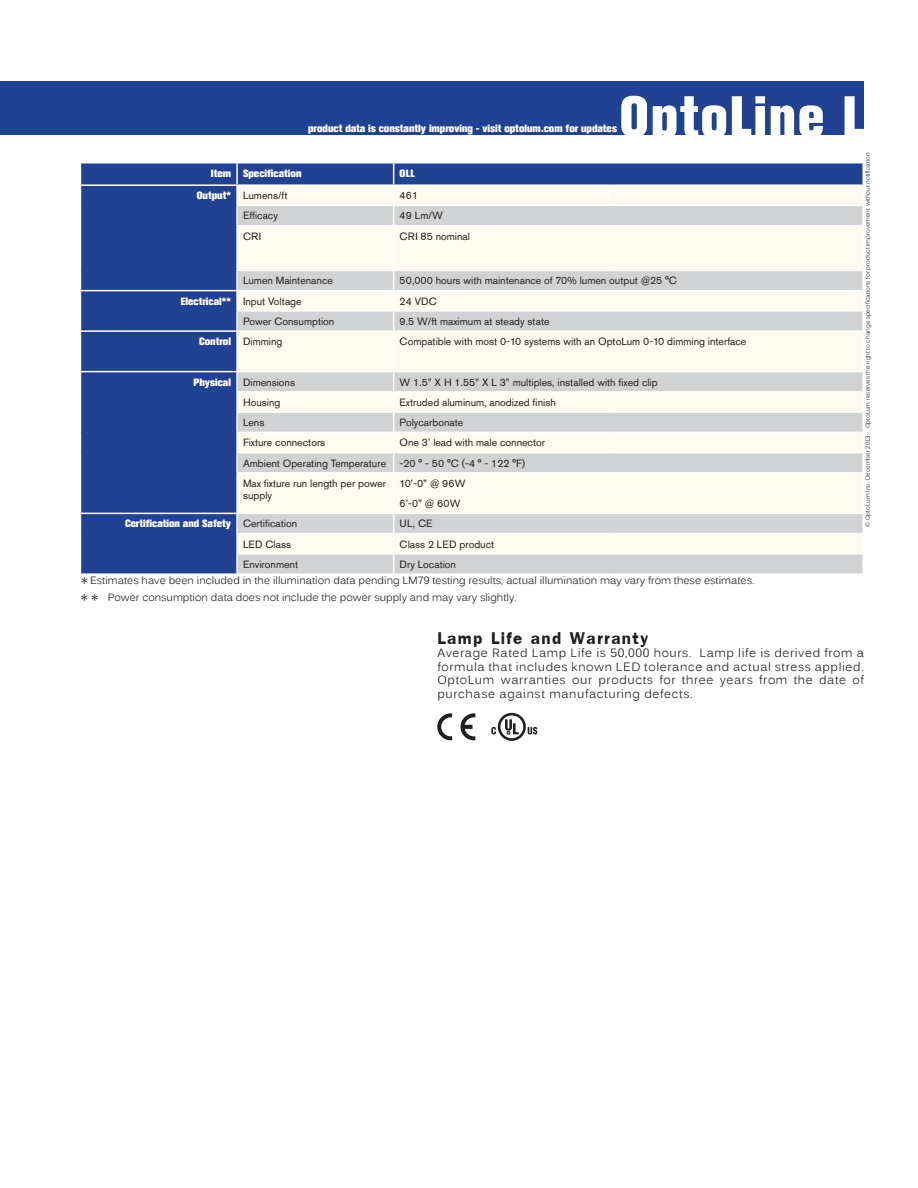
<style>
.page{position:relative;width:918px;height:1188px;background:#fff}
.page>*{position:absolute;margin:0;border:0;box-sizing:border-box;transform-origin:0 0}
.t1{font:800 57px "Akzidenz Grotesk Std";letter-spacing:.05em;color:#fff;scale:.89 1}
.t2{font:27px "Freesia UPC Bold";letter-spacing:.05em;color:#231f20}
.t3{font:12px/13.5px "Kalinga";letter-spacing:.05em;color:#231f20;text-align:justify}
.t4{font:10.5px/12px "Akzidenz Grotesk Std";color:#231f20}
.t5{font:10.5px "Kalinga";color:#231f20}
.t6{font:800 10.5px "Akzidenz Grotesk Std";color:#fff}
.t7{font:6px "Kalinga";color:#231f20}
.s1{font-weight:800;color:#fff}
.s2{font-weight:400;color:#231f20}
</style>
<div class="page">
<div style="left:0;top:81px;width:864px;height:54px;background:#214293"></div>
<div style="left:81px;top:164px;width:775px;height:409px;background:#214293"></div>
<div style="left:238px;top:186px;width:618px;height:225px;background:#fefcee"></div>
<svg style="left:238px;top:206px;width:618px;height:185px;background:#ebeae3"></svg>
<svg style="left:238px;top:413px;width:618px;height:160px;background:#e7e7e1"></svg>
<hr style="left:80px;top:290px;width:157px;height:1px;background:#fff">
<hr style="left:80px;top:330px;width:157px;height:2px;background:#fff">
<hr style="left:80px;top:371px;width:157px;height:1px;background:#fff">
<hr style="left:80px;top:513px;width:157px;height:1px;background:#fff">
<hr style="left:236px;top:163px;width:2px;height:21px;background:#fff">
<hr style="left:80px;top:184px;width:157px;height:2px;background:#fff">
<hr style="left:236px;top:411px;width:158px;height:2px;background:#fff">
<hr style="left:394px;top:411px;width:214px;height:2px;background:#fff">
<hr style="left:608px;top:411px;width:256px;height:2px;background:#fff">
<hr style="left:236px;top:432px;width:158px;height:1px;background:#fff">
<hr style="left:394px;top:432px;width:214px;height:1px;background:#fff">
<hr style="left:608px;top:432px;width:256px;height:1px;background:#fff">
<hr style="left:236px;top:452px;width:158px;height:1px;background:#fff">
<hr style="left:394px;top:452px;width:214px;height:1px;background:#fff">
<hr style="left:608px;top:452px;width:256px;height:1px;background:#fff">
<hr style="left:236px;top:472px;width:158px;height:2px;background:#fff">
<hr style="left:236px;top:493px;width:2px;height:20px;background:#fff">
<hr style="left:394px;top:472px;width:214px;height:2px;background:#fff">
<hr style="left:608px;top:472px;width:256px;height:2px;background:#fff">
<hr style="left:393px;top:492px;width:215px;height:2px;background:#fff">
<hr style="left:608px;top:492px;width:256px;height:2px;background:#fff">
<hr style="left:237px;top:513px;width:157px;height:1px;background:#fff">
<hr style="left:394px;top:513px;width:214px;height:1px;background:#fff">
<hr style="left:608px;top:513px;width:256px;height:1px;background:#fff">
<hr style="left:236px;top:533px;width:158px;height:1px;background:#fff">
<hr style="left:394px;top:533px;width:214px;height:1px;background:#fff">
<hr style="left:608px;top:533px;width:256px;height:1px;background:#fff">
<hr style="left:236px;top:553px;width:158px;height:2px;background:#fff">
<svg style="left:236px;top:514px;width:2px;height:59px"></svg>
<hr style="left:394px;top:553px;width:214px;height:2px;background:#fff">
<hr style="left:608px;top:553px;width:256px;height:2px;background:#fff">
<svg style="left:236px;top:372px;width:2px;height:121px"></svg>
<hr style="left:236px;top:391px;width:158px;height:2px;background:#fff">
<svg style="left:393px;top:372px;width:1px;height:201px"></svg>
<hr style="left:394px;top:391px;width:214px;height:2px;background:#fff">
<hr style="left:608px;top:391px;width:256px;height:2px;background:#fff">
<hr style="left:237px;top:330px;width:157px;height:2px;background:#fff">
<hr style="left:236px;top:332px;width:2px;height:39px;background:#fff">
<hr style="left:237px;top:371px;width:157px;height:1px;background:#fff">
<hr style="left:394px;top:330px;width:214px;height:2px;background:#fff">
<hr style="left:393px;top:332px;width:1px;height:39px;background:#fff">
<hr style="left:608px;top:330px;width:256px;height:2px;background:#fff">
<hr style="left:394px;top:371px;width:214px;height:1px;background:#fff">
<hr style="left:608px;top:371px;width:256px;height:1px;background:#fff">
<hr style="left:237px;top:290px;width:157px;height:1px;background:#fff">
<svg style="left:236px;top:271px;width:2px;height:59px"></svg>
<hr style="left:236px;top:310px;width:158px;height:2px;background:#fff">
<hr style="left:394px;top:290px;width:214px;height:1px;background:#fff">
<svg style="left:393px;top:271px;width:1px;height:59px"></svg>
<hr style="left:608px;top:290px;width:256px;height:1px;background:#fff">
<hr style="left:394px;top:310px;width:214px;height:2px;background:#fff">
<hr style="left:608px;top:310px;width:256px;height:2px;background:#fff">
<hr style="left:236px;top:225px;width:158px;height:1px;background:#fff">
<hr style="left:236px;top:226px;width:2px;height:44px;background:#fff">
<hr style="left:236px;top:270px;width:158px;height:1px;background:#fff">
<hr style="left:394px;top:225px;width:214px;height:1px;background:#fff">
<hr style="left:393px;top:226px;width:1px;height:44px;background:#fff">
<hr style="left:608px;top:225px;width:256px;height:1px;background:#fff">
<hr style="left:394px;top:270px;width:214px;height:1px;background:#fff">
<hr style="left:608px;top:270px;width:256px;height:1px;background:#fff">
<hr style="left:237px;top:184px;width:157px;height:2px;background:#fff">
<svg style="left:236px;top:186px;width:2px;height:39px"></svg>
<hr style="left:236px;top:205px;width:158px;height:1px;background:#fff">
<hr style="left:394px;top:184px;width:214px;height:2px;background:#fff">
<svg style="left:393px;top:163px;width:1px;height:62px"></svg>
<hr style="left:394px;top:205px;width:214px;height:1px;background:#fff">
<hr style="left:608px;top:184px;width:256px;height:2px;background:#fff">
<svg style="left:608px;top:186px;width:1px;height:19px"></svg>
<svg style="left:856px;top:163px;width:8px;height:410px"></svg>
<hr style="left:608px;top:205px;width:256px;height:1px;background:#fff">
<svg style="left:491px;top:713px;width:46px;height:28px"></svg>
<svg style="left:437px;top:713px;width:15px;height:27px"></svg>
<svg style="left:461px;top:713px;width:14px;height:27px"></svg>
<h1 class="t1" style="left:620px;top:84px;width:276px">OptoLine L</h1>
<p class="t6" style="left:308px;top:122px;width:310px">product data is constantly improving - visit optolum.com for updates</p>
<p class="t6" style="left:211px;top:167px;width:92px">Item Specification</p>
<p class="t6" style="left:400px;top:167px;width:17px">OLL</p>
<p class="t4" style="left:197px;top:189px;width:92px"><span class="s1">Output*</span> Lumens/ft</p>
<p class="t4" style="left:400px;top:189px;width:20px">461</p>
<p class="t4" style="left:243px;top:210px;width:36px">Efficacy</p>
<p class="t4" style="left:400px;top:210px;width:45px">49 Lm/W</p>
<p class="t4" style="left:243px;top:230px;width:20px">CRI</p>
<p class="t4" style="left:400px;top:230px;width:72px">CRI 85 nominal</p>
<p class="t4" style="left:243px;top:275px;width:91px">Lumen Maintenance</p>
<p class="t4" style="left:400px;top:275px;width:279px">50,000 hours with maintenance of 70% lumen output @25 °C</p>
<p class="t6" style="left:181px;top:295px;width:122px">Electrical** <span class="s2">Input Voltage</span></p>
<p class="t4" style="left:400px;top:295px;width:39px">24 VDC</p>
<p class="t4" style="left:243px;top:315px;width:93px">Power Consumption</p>
<p class="t4" style="left:400px;top:315px;width:152px">9.5 W/ft maximum at steady state</p>
<p class="t6" style="left:199px;top:335px;width:85px">Control <span class="s2">Dimming</span></p>
<p class="t4" style="left:400px;top:335px;width:348px">Compatible with most 0-10 systems with an OptoLum 0-10 dimming interface</p>
<p class="t4" style="left:194px;top:376px;width:103px"><span class="s1">Physical</span> Dimensions</p>
<p class="t4" style="left:400px;top:376px;width:260px">W 1.5” X H 1.55” X L 3” multiples, installed with fixed clip</p>
<p class="t4" style="left:243px;top:396px;width:39px">Housing</p>
<p class="t4" style="left:400px;top:396px;width:158px">Extruded aluminum, anodized finish</p>
<p class="t4" style="left:243px;top:416px;width:23px">Lens</p>
<p class="t4" style="left:400px;top:416px;width:65px">Polycarbonate</p>
<p class="t4" style="left:243px;top:437px;width:84px">Fixture connectors</p>
<p class="t4" style="left:400px;top:437px;width:147px">One 3’ lead with male connector</p>
<p class="t4" style="left:243px;top:457px;width:145px">Ambient Operating Temperature</p>
<p class="t4" style="left:400px;top:457px;width:127px">-20 ° - 50 °C (-4 ° - 122 °F)</p>
<p class="t4" style="left:243px;top:477px;width:145px">Max fixture run length per power supply</p>
<p class="t4" style="left:400px;top:473px;width:67px;line-height:20.2px">10’-0” @ 96W<br>6’-0” @ 60W</p>
<p class="t6" style="left:125px;top:518px;width:174px">Certification and Safety <span class="s2">Certification</span></p>
<p class="t4" style="left:400px;top:518px;width:34px">UL, CE</p>
<p class="t4" style="left:243px;top:538px;width:50px">LED Class</p>
<p class="t4" style="left:400px;top:538px;width:96px">Class 2 LED product</p>
<p class="t4" style="left:243px;top:558px;width:57px">Environment</p>
<p class="t4" style="left:400px;top:558px;width:58px">Dry Location</p>
<h2 class="t2" style="left:80px;top:565px;width:10px">*</h2>
<p class="t5" style="left:90px;top:574px;width:666px">Estimates have been included in the illumination data pending LM79 testing results; actual illumination may vary from these estimates.</p>
<h2 class="t2" style="left:80px;top:581px;width:21px">**</h2>
<p class="t5" style="left:108px;top:590px;width:410px">Power consumption data does not include the power supply and may vary slightly.</p>
<p class="t7" style="left:864px;top:527px;width:376px;rotate:-90deg">© OptoLum Inc. December 2013 - OptoLum reserves the right to change specifications for product improvement without notification</p>
<h2 class="t2" style="left:437px;top:618px;width:212px">Lamp Life and Warranty</h2>
<p class="t3" style="left:437px;top:647px;width:428px">Average Rated Lamp Life is 50,000 hours. Lamp life is derived from a formula that includes known LED tolerance and actual stress applied.<br>OptoLum warranties our products for three years from the date of purchase against manufacturing defects.</p>
</div>
